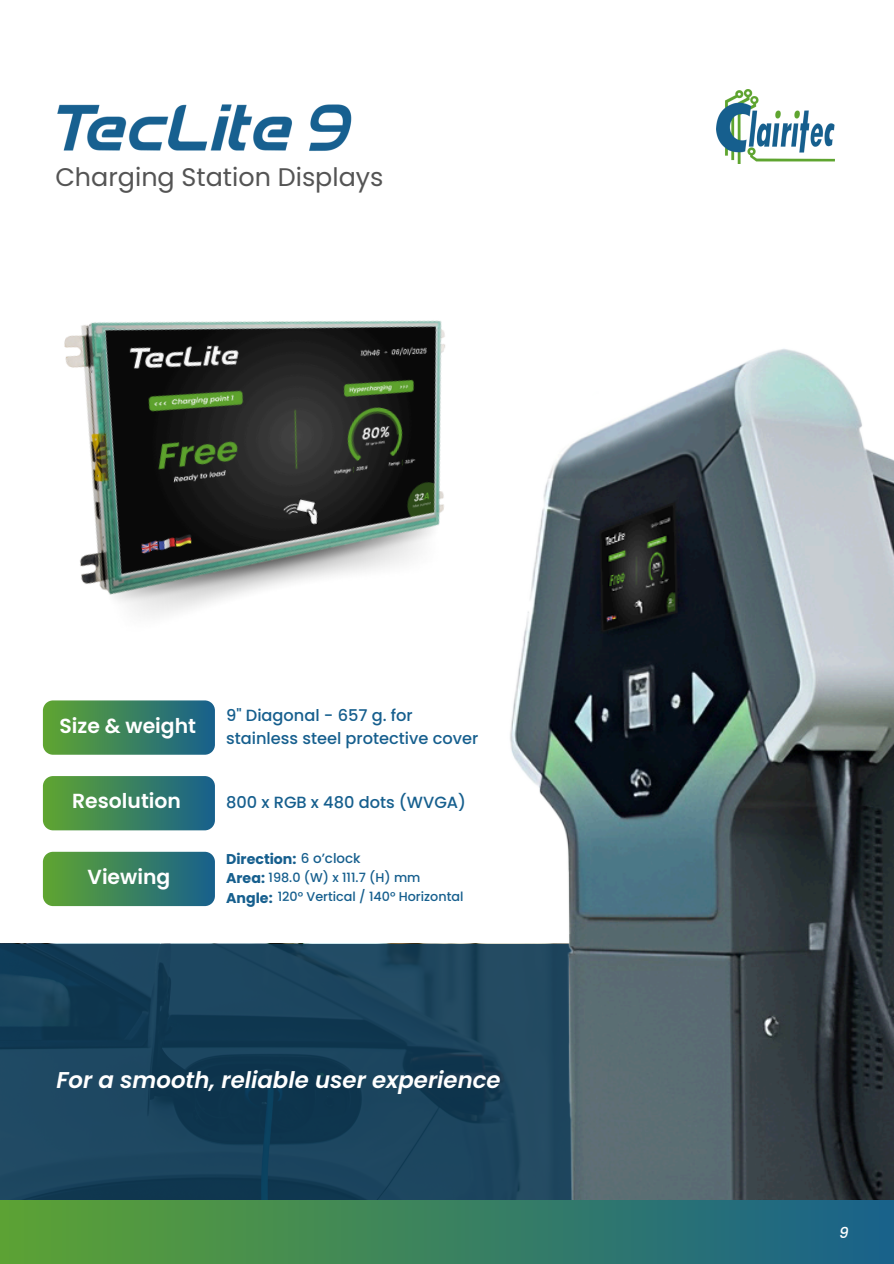
<style>
.page{position:relative;width:894px;height:1264px;background:#fff}
.page>*{position:absolute;margin:0;border:0;box-sizing:border-box;transform-origin:0 0}
.t1{font:25.35px "Poppins";color:#545454}
.t2{font:italic 600 22.8px "Poppins";color:#fff}
.t3{font:600 20.4px "Poppins";color:#fff}
.t4{font:500 16.2px/22.4px "Poppins";color:#165f8e}
.t5{font:italic 500 15px "Poppins";color:#fff}
.t6{font:700 14.1px "Poppins";color:#165f8e}
.t7{font:500 12.75px "Poppins";color:#165f8e}
.s1{font-weight:500;font-size:13.5px}
.s2{font-weight:700;font-size:14.1px}
</style>
<div class="page">
<svg style="left:0;top:943px;width:238px;height:257px;background:#18405a"></svg>
<img style="left:238px;top:348px;width:655px;height:852px">
<img style="left:57px;top:104px;width:235px;height:47px">
<img style="left:716px;top:89px;width:118px;height:75px">
<img style="left:309px;top:104px;width:43px;height:47px">
<div style="left:0;top:1200px;width:893px;height:63px;background:linear-gradient(to right,#5ca234,#19628b)"></div>
<svg style="left:43px;top:776px;width:172px;height:54px;background:#3d835f"></svg>
<svg style="left:43px;top:727px;width:172px;height:27px;background:#3c835f"></svg>
<svg style="left:43px;top:851px;width:172px;height:55px;background:#3f8561"></svg>
<img style="left:42px;top:320px;width:578px;height:407px">
<p class="t1" style="left:55px;top:160px;width:329px">Charging Station Displays</p>
<p class="t3" style="left:60px;top:711px;width:138px">Size &amp; weight</p>
<h1 class="t4" style="left:226px;top:704px;width:254px">9" Diagonal - 657 g. for stainless steel protective cover</h1>
<p class="t3" style="left:72px;top:787px;width:110px">Resolution</p>
<h3 class="t3" style="left:87px;top:862px;width:84px">Viewing</h3>
<p class="t4" style="left:226px;top:791px;width:241px">800 x RGB x 480 dots (WVGA)</p>
<p class="t6" style="left:226px;top:849px;width:136px">Direction: <span class="s1">6 o’clock</span></p>
<p class="t7" style="left:226px;top:868px;width:196px"><span class="s2">Area:</span> 198.0 (W) x 111.7 (H) mm</p>
<p class="t6" style="left:226px;top:887px;width:48px">Angle:</p>
<h5 class="t7" style="left:278px;top:887px;width:187px">120° Vertical / 140° Horizontal</h5>
<p class="t2" style="left:56px;top:1063px;width:445px">For a smooth, reliable user experience</p>
<h3 class="t5" style="left:838px;top:1222px;width:11px">9</h3>
</div>
